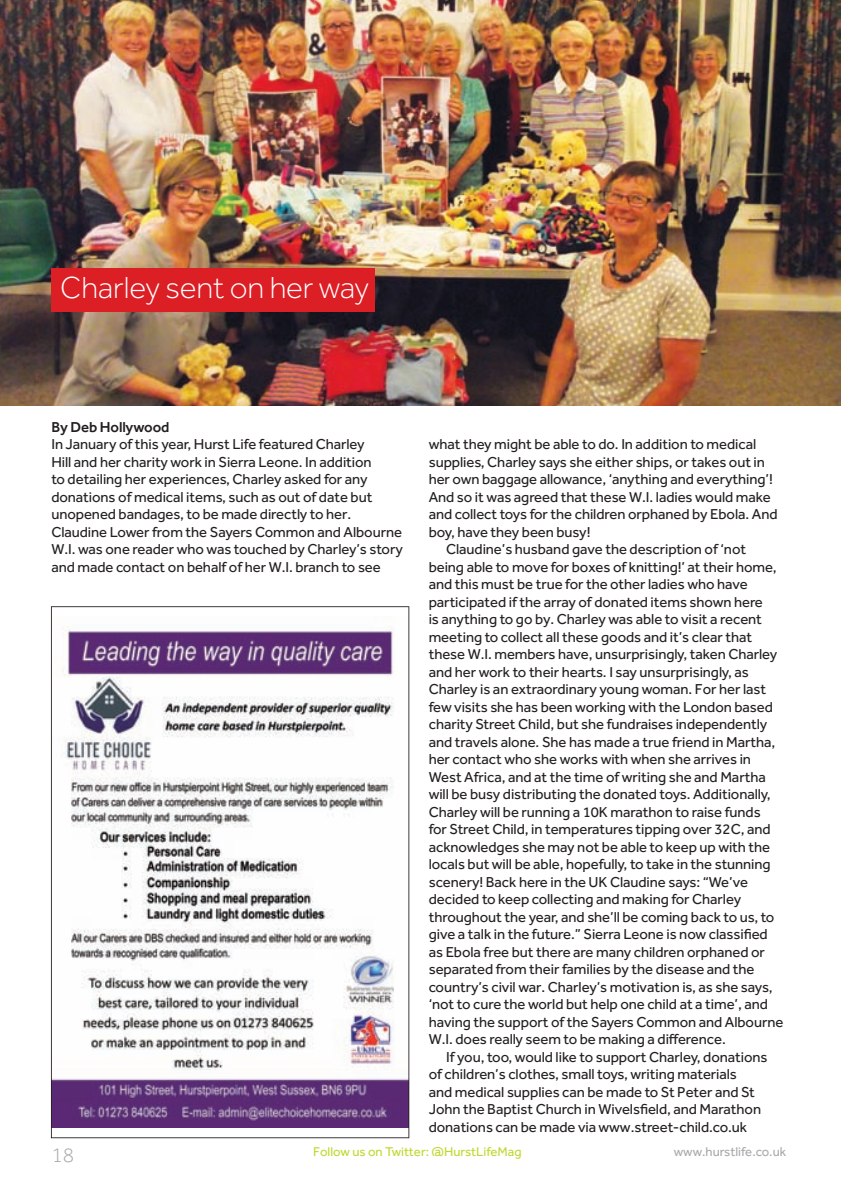
<style>
.page{position:relative;width:843px;height:1193px;background:#fff}
.page>*{position:absolute;margin:0;border:0;box-sizing:border-box;transform-origin:0 0}
.t1{font:300 31.5px "Effra";letter-spacing:-.005em;color:#fff}
.t2{font:300 21px "Effra";color:#a8a9ad}
.t3{font:14.88px/17.5px "Effra";letter-spacing:-.005em;color:#231f20}
.t4{font:500 14.88px "Effra";letter-spacing:-.005em;color:#231f20}
.t5{font:13.12px "Effra";color:#c1d72f}
.t6{font:13.12px "Effra";color:#a8a9ad}
</style>
<div class="page">
<img style="left:0;top:0;width:840px;height:405px">
<div style="left:51px;top:268px;width:324px;height:44px;background:#dc1e25"></div>
<svg style="left:51px;top:606px;width:358px;height:532px"></svg>
<h1 class="t1" style="left:60px;top:270px;width:310px">Charley sent on her way</h1>
<p class="t4" style="left:51px;top:418px;width:120px">By Deb Hollywood</p>
<p class="t3" style="left:51px;top:435px;width:353px">In January of this year, Hurst Life featured Charley<br>Hill and her charity work in Sierra Leone. In addition<br>to detailing her experiences, Charley asked for any donations of medical items, such as out of date but unopened bandages, to be made directly to her.<br>Claudine Lower from the Sayers Common and Albourne W.I. was one reader who was touched by Charley’s story and made contact on behalf of her W.I. branch to see</p>
<p class="t3" style="left:428px;top:435px;width:329px">what they might be able to do. In addition to medical</p>
<p class="t3" style="left:428px;top:452px;width:337px">supplies, Charley says she either ships, or takes out in</p>
<p class="t3" style="left:428px;top:470px;width:345px">her own baggage allowance, ‘anything and everything’!</p>
<p class="t3" style="left:428px;top:487px;width:343px">And so it was agreed that these W.I. ladies would make</p>
<p class="t3" style="left:428px;top:505px;width:350px">and collect toys for the children orphaned by Ebola. And</p>
<p class="t3" style="left:428px;top:522px;width:163px">boy, have they been busy!</p>
<p class="t3" style="left:446px;top:540px;width:301px">Claudine’s husband gave the description of ‘not</p>
<p class="t3" style="left:428px;top:557px;width:349px">being able to move for boxes of knitting!’ at their home,</p>
<p class="t3" style="left:428px;top:575px;width:320px">and this must be true for the other ladies who have</p>
<p class="t3" style="left:428px;top:592px;width:335px">participated if the array of donated items shown here</p>
<p class="t3" style="left:428px;top:610px;width:334px">is anything to go by. Charley was able to visit a recent</p>
<p class="t3" style="left:428px;top:627px;width:325px">meeting to collect all these goods and it’s clear that</p>
<p class="t3" style="left:428px;top:645px;width:350px">these W.I. members have, unsurprisingly, taken Charley</p>
<p class="t3" style="left:428px;top:662px;width:321px">and her work to their hearts. I say unsurprisingly, as</p>
<p class="t3" style="left:428px;top:680px;width:339px">Charley is an extraordinary young woman. For her last</p>
<p class="t3" style="left:428px;top:697px;width:345px">few visits she has been working with the London based</p>
<p class="t3" style="left:428px;top:715px;width:340px">charity Street Child, but she fundraises independently</p>
<p class="t3" style="left:428px;top:732px;width:348px">and travels alone. She has made a true friend in Martha,</p>
<p class="t3" style="left:428px;top:750px;width:324px">her contact who she works with when she arrives in</p>
<p class="t3" style="left:428px;top:767px;width:338px">West Africa, and at the time of writing she and Martha</p>
<p class="t3" style="left:428px;top:785px;width:343px">will be busy distributing the donated toys. Additionally,</p>
<p class="t3" style="left:428px;top:802px;width:333px">Charley will be running a 10K marathon to raise funds</p>
<p class="t3" style="left:428px;top:820px;width:343px">for Street Child, in temperatures tipping over 32C, and</p>
<p class="t3" style="left:428px;top:837px;width:343px">acknowledges she may not be able to keep up with the</p>
<p class="t3" style="left:428px;top:855px;width:343px">locals but will be able, hopefully, to take in the stunning</p>
<p class="t3" style="left:428px;top:872px;width:321px">scenery! Back here in the UK Claudine says: “We’ve</p>
<p class="t3" style="left:428px;top:890px;width:314px">decided to keep collecting and making for Charley</p>
<p class="t3" style="left:428px;top:907px;width:347px">throughout the year, and she’ll be coming back to us, to</p>
<p class="t3" style="left:428px;top:925px;width:340px">give a talk in the future.” Sierra Leone is now classified</p>
<p class="t3" style="left:428px;top:942px;width:337px">as Ebola free but there are many children orphaned or</p>
<p class="t3" style="left:428px;top:960px;width:327px">separated from their families by the disease and the</p>
<p class="t3" style="left:428px;top:977px;width:345px">country’s civil war. Charley’s motivation is, as she says,</p>
<p class="t3" style="left:428px;top:995px;width:340px">‘not to cure the world but help one child at a time’, and</p>
<p class="t3" style="left:428px;top:1012px;width:356px">having the support of the Sayers Common and Albourne</p>
<p class="t3" style="left:428px;top:1030px;width:298px">W.I. does really seem to be making a difference.</p>
<p class="t3" style="left:446px;top:1047px;width:323px">If you, too, would like to support Charley, donations</p>
<p class="t3" style="left:428px;top:1065px;width:309px">of children’s clothes, small toys, writing materials</p>
<p class="t3" style="left:428px;top:1082px;width:327px">and medical supplies can be made to St Peter and St</p>
<p class="t3" style="left:428px;top:1100px;width:334px">John the Baptist Church in Wivelsfield, and Marathon</p>
<p class="t3" style="left:428px;top:1117px;width:320px">donations can be made via www.street-child.co.uk</p>
<h2 class="t2" style="left:51px;top:1142px;width:24px">18</h2>
<p class="t5" style="left:313px;top:1144px;width:210px">Follow us on Twitter: @HurstLifeMag</p>
<p class="t6" style="left:673px;top:1144px;width:114px">www.hurstlife.co.uk</p>
</div>
